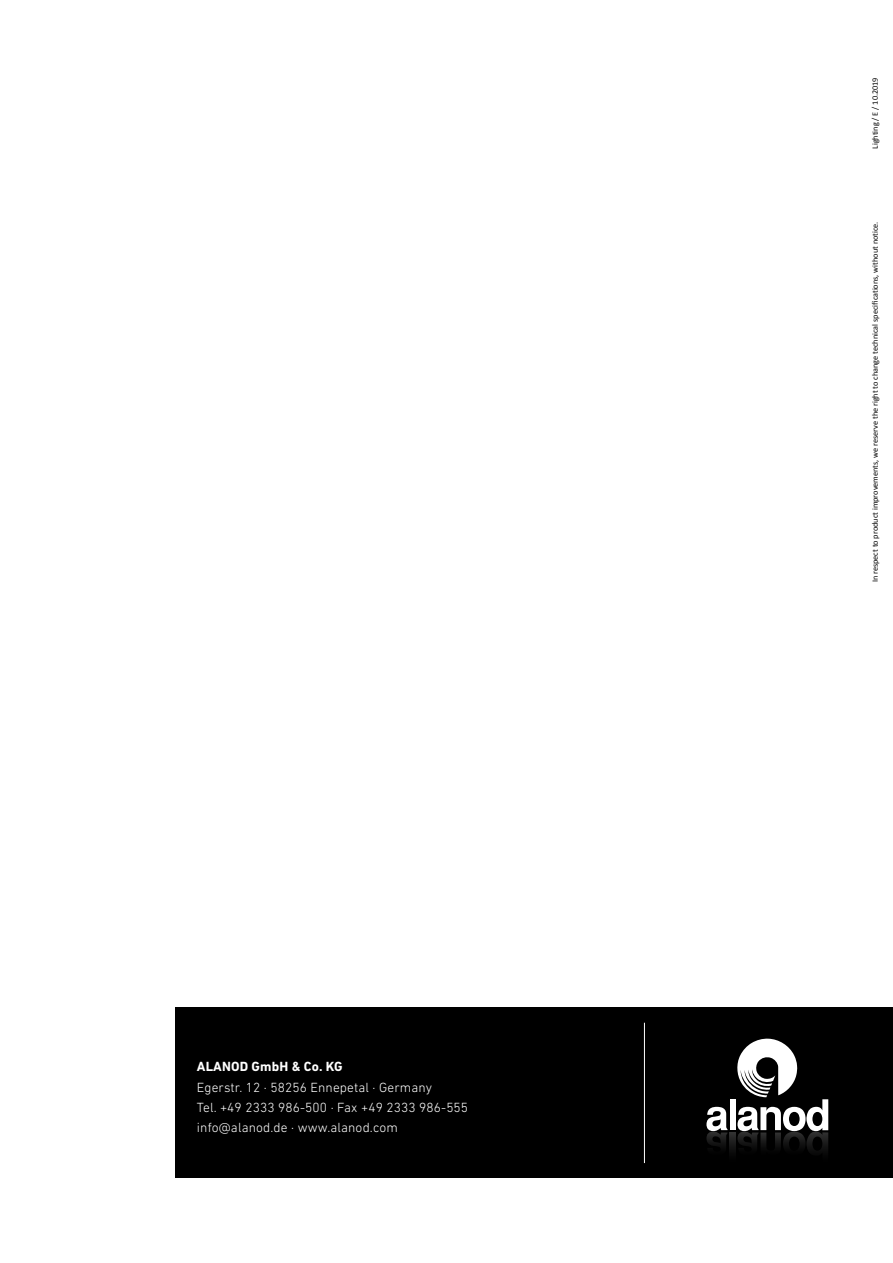
<style>
.page{position:relative;width:893px;height:1263px;background:#fff}
.page>*{position:absolute;margin:0;border:0;box-sizing:border-box;transform-origin:0 0}
.t1{font:300 13.5px/20.2px "DIN Next W1 G";letter-spacing:.01em;color:#fff}
.t2{font:700 13.5px "DIN Next W1 G";letter-spacing:.01em;color:#fff}
.t3{font:8.25px "Calibri";color:#000}
</style>
<div class="page">
<div style="left:176px;top:1008px;width:717px;height:170px;background:#000"></div>
<div style="left:730px;top:1099px;width:5px;height:31px;background:#fff"></div>
<svg style="left:706px;top:1107px;width:21px;height:41px"></svg>
<svg style="left:730px;top:1132px;width:5px;height:21px"></svg>
<svg style="left:737px;top:1038px;width:91px;height:115px"></svg>
<hr style="left:644px;top:1023px;width:1px;height:140px;background:#fff">
<h1 class="t2" style="left:197px;top:1059px;width:147px">ALANOD GmbH &amp; Co. KG</h1>
<h1 class="t1" style="left:197px;top:1077px;width:273px">Egerstr. 12 · 58256 Ennepetal · Germany<br>Tel. +49 2333 986-500 · Fax +49 2333 986-555 info@alanod.de · www.alanod.com</h1>
<p class="t3" style="left:870px;top:149px;width:73px;rotate:-90deg">Lighting / E / 10.2019</p>
<p class="t3" style="left:870px;top:582px;width:362px;rotate:-90deg">In respect to product improvements, we reserve the right to change technical specifications, without notice.</p>
</div>
